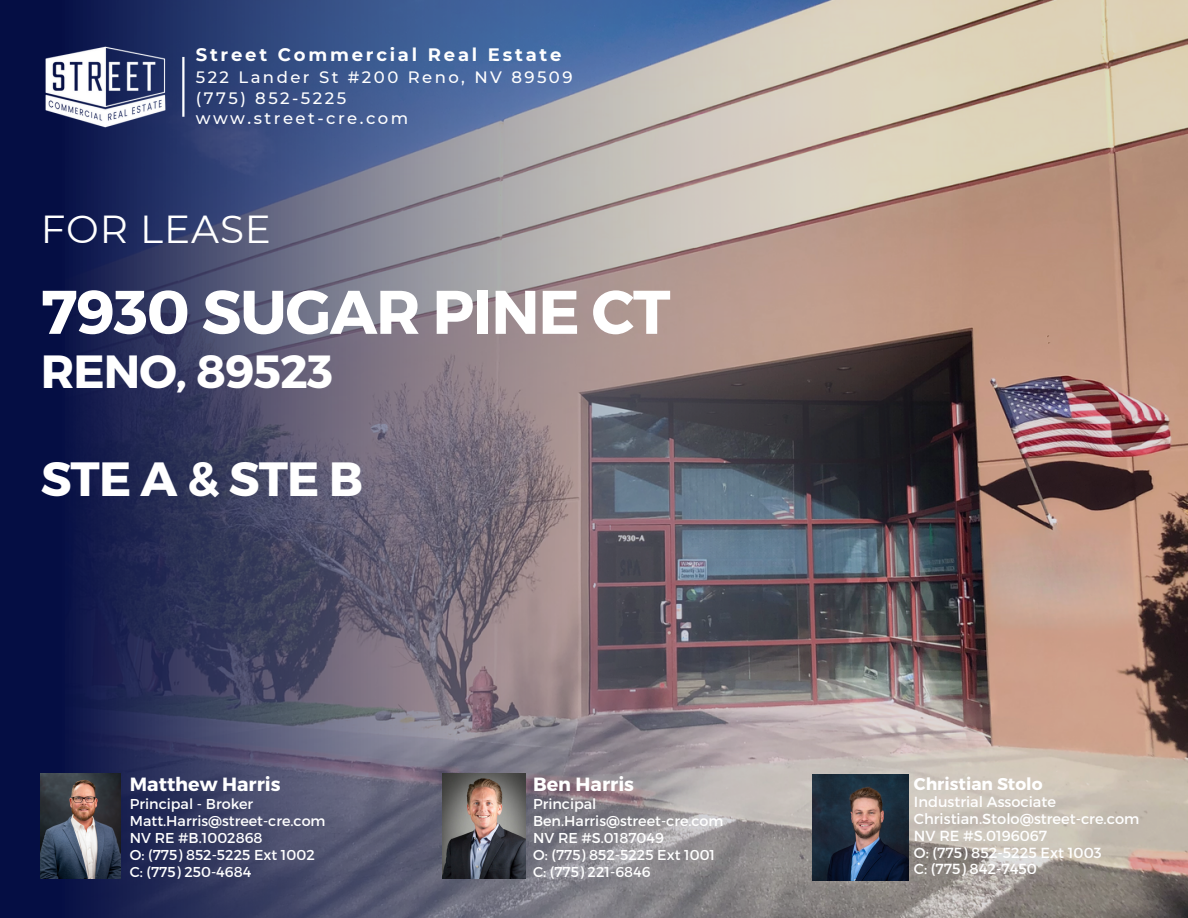
<style>
.page{position:relative;width:1188px;height:918px;background:#050e44}
.page>*{position:absolute;margin:0;border:0;box-sizing:border-box;transform-origin:0 0}
.t1{font:700 61.5px "Montserrat";letter-spacing:-.02em;color:#fff}
.t2{font:700 48px "Montserrat";letter-spacing:-.02em;color:#fff}
.t3{font:700 46.5px "Montserrat";letter-spacing:-.02em;color:#fff}
.t4{font:39px "Montserrat";letter-spacing:.025em;color:#fff}
.t5{font:700 19.05px "Montserrat";color:#fff}
.t6{font:700 18px "Montserrat";letter-spacing:.155em;color:#fff}
.t7{font:700 17.1px "Montserrat";color:#fff}
.t8{font:500 16.5px/20.2px "Montserrat";letter-spacing:.15em;color:#fff}
.t9{font:14.55px "Montserrat";color:#fff}
.t10{font:14.4px "Montserrat";color:#fff}
</style>
<div class="page">
<img style="left:972px;top:0;width:216px;height:918px">
<img style="left:80px;top:0;width:892px;height:918px">
<hr style="left:182px;top:57px;width:3px;height:60px;background:#fff">
<img style="left:45px;top:46px;width:125px;height:91px">
<img style="left:41px;top:773px;width:80px;height:106px">
<img style="left:442px;top:773px;width:84px;height:106px">
<img style="left:812px;top:775px;width:96px;height:106px">
<p class="t6" style="left:196px;top:44px;width:367px">Street Commercial Real Estate</p>
<p class="t8" style="left:196px;top:67px;width:378px">522 Lander St #200 Reno, NV 89509 (775) 852-5225<br>www.street-cre.com</p>
<p class="t4" style="left:41px;top:205px;width:232px">FOR LEASE</p>
<p class="t1" style="left:41px;top:272px;width:631px">7930 SUGAR PINE CT</p>
<p class="t3" style="left:41px;top:341px;width:294px">RENO, 89523</p>
<h3 class="t2" style="left:41px;top:448px;width:324px">STEA&amp;STEB</h3>
<p class="t5" style="left:130px;top:772px;width:152px">Matthew Harris</p>
<p class="t10" style="left:130px;top:795px;width:125px">Principal - Broker</p>
<p class="t10" style="left:130px;top:812px;width:197px">Matt.Harris@street-cre.com</p>
<p class="t10" style="left:130px;top:829px;width:134px">NV RE #B.1002868</p>
<p class="t10" style="left:130px;top:846px;width:186px">O: (775) 852-5225 Ext 1002</p>
<p class="t10" style="left:130px;top:863px;width:123px">C: (775) 250-4684</p>
<p class="t5" style="left:533px;top:772px;width:103px">Ben Harris</p>
<p class="t10" style="left:533px;top:795px;width:65px">Principal</p>
<p class="t10" style="left:533px;top:812px;width:192px">Ben.Harris@street-cre.com</p>
<p class="t10" style="left:533px;top:829px;width:132px">NV RE #S.0187049</p>
<p class="t10" style="left:533px;top:846px;width:184px">O: (775) 852-5225 Ext 1001</p>
<p class="t10" style="left:533px;top:863px;width:119px">C: (775) 221-6846</p>
<h2 class="t7" style="left:914px;top:773px;width:130px">Christian Stolo</h2>
<p class="t9" style="left:914px;top:792px;width:144px">Industrial Associate</p>
<p class="t9" style="left:914px;top:809px;width:227px">Christian.Stolo@street-cre.com</p>
<p class="t9" style="left:914px;top:826px;width:135px">NV RE #S.0196067</p>
<p class="t9" style="left:914px;top:843px;width:189px">O: (775) 852-5225 Ext 1003</p>
<p class="t9" style="left:914px;top:860px;width:125px">C: (775) 842-7450</p>
</div>
